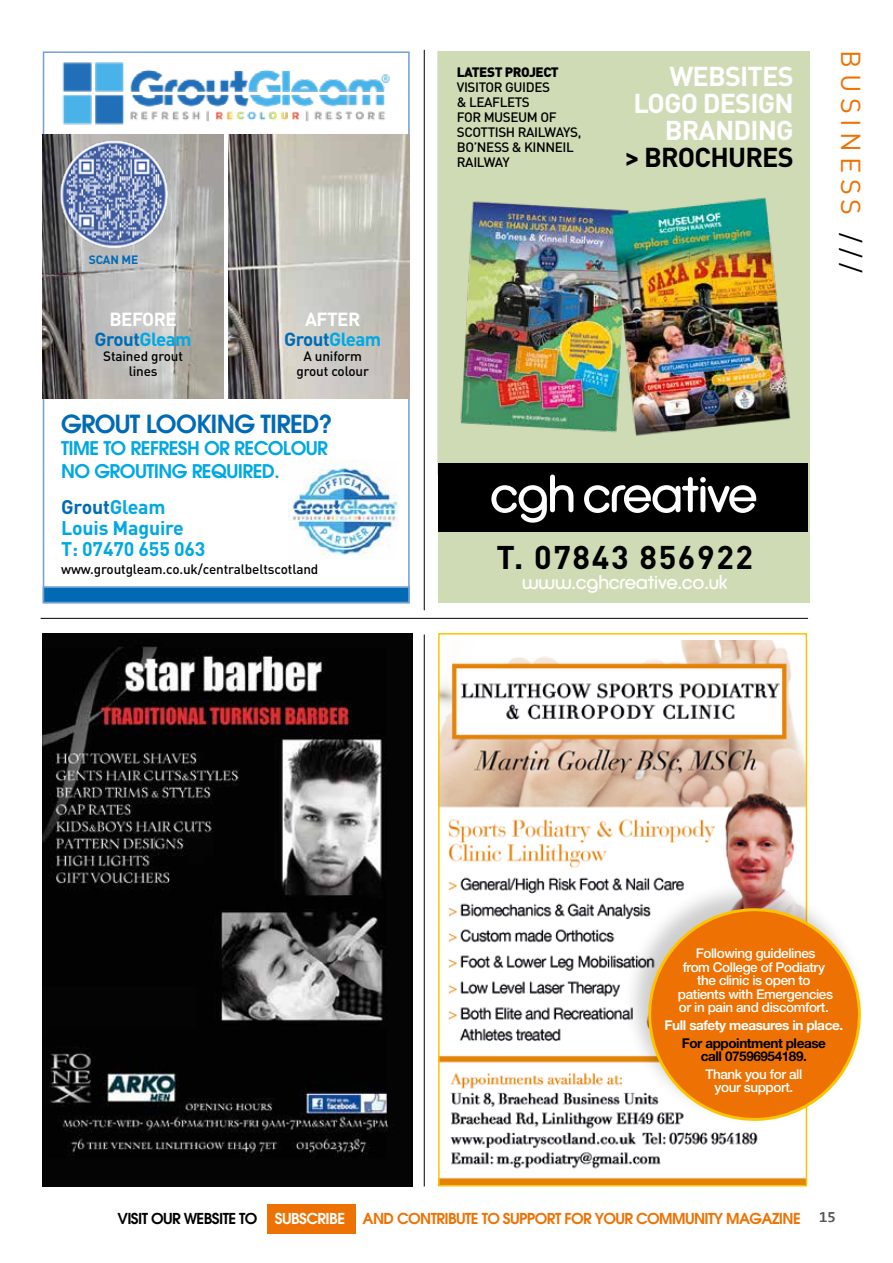
<style>
.page{position:relative;width:893px;height:1263px;background:#fff}
.page>*{position:absolute;margin:0;border:0;box-sizing:border-box;transform-origin:0 0}
.t1{font:52.95px "Defused";letter-spacing:-.03em;color:#fff}
.t2{font:700 32.4px "DIN";letter-spacing:.05em;color:#000}
.t3{font:700 27px/27px "DIN";letter-spacing:-.03em;color:#fff;text-align:right}
.t4{font:27px "DIN";letter-spacing:.2em;color:#ee7203}
.t5{font:700 27px "DIN";letter-spacing:-.03em;color:#000}
.t6{font:600 24.75px "Avant Garde";letter-spacing:-.03em;color:#006ab5}
.t7{font:19.95px "Defused";letter-spacing:-.01em;color:#fff}
.t8{font:700 19.5px/21px "DIN";letter-spacing:-.01em;color:#00a8e2}
.t9{font:600 18.75px/22.5px "Avant Garde";letter-spacing:-.03em;color:#00a8e2}
.t10{font:700 18.75px/19.5px "DIN";letter-spacing:-.03em;color:#fff;text-align:center}
.t11{font:600 15px "Avant Garde";letter-spacing:-.04em;color:#ee7203}
.t12{font:500 13.5px/13.5px "Helvetica Neue LT Std";letter-spacing:-.03em;color:#fff;text-align:center}
.t13{font:500 13.5px/15px "DIN";letter-spacing:-.01em;color:#000;text-align:center}
.t14{font:500 13.5px/15px "DIN";letter-spacing:-.03em;color:#000}
.t15{font:700 13.5px/13.5px "Helvetica Neue LT Std";letter-spacing:-.03em;color:#000;text-align:center}
.t16{font:700 13.5px "Helvetica Neue LT Std";letter-spacing:-.03em;color:#fff}
.t17{font:900 13.5px "DIN";letter-spacing:-.03em;color:#000}
.t18{font:700 12px "DIN";letter-spacing:-.01em;color:#006ab5}
.s1{color:#006ab5}
.s2{color:#00a8e2}
.s3{color:#000}
.s4{color:#fff}
.s5{font-family:"The Sans B5 Plain";font-weight:400;color:#575756}
</style>
<div class="page">
<div style="left:267px;top:1204px;width:89px;height:30px;background:#ee7203"></div>
<img style="left:42px;top:633px;width:371px;height:553px">
<img style="left:441px;top:640px;width:363px;height:543px">
<div style="left:438px;top:633px;width:369px;height:553px;border:2px solid #fdc300"></div>
<div style="left:622px;top:880px;width:244px;height:244px;background:#000;opacity:.2"></div>
<svg style="left:647px;top:907px;width:215px;height:215px"></svg>
<hr style="left:41px;top:618px;width:767px;height:1px;background:#000">
<div style="left:438px;top:52px;width:371px;height:551px;background:#cfdbb5"></div>
<img style="left:460px;top:197px;width:331px;height:239px">
<div style="left:438px;top:463px;width:370px;height:68px;background:#000"></div>
<div style="left:43px;top:586px;width:367px;height:17px;background:#006ab5;border:2px solid #739fd4"></div>
<img style="left:43px;top:134px;width:180px;height:264px">
<img style="left:43px;top:51px;width:365px;height:77px">
<img style="left:288px;top:461px;width:110px;height:98px">
<img style="left:229px;top:134px;width:180px;height:264px">
<img style="left:58px;top:138px;width:111px;height:111px;border-radius:55px">
<hr style="left:424px;top:634px;width:1px;height:552px;background:#000">
<hr style="left:424px;top:50px;width:1px;height:560px;background:#000">
<p class="t18" style="left:89px;top:251px;width:51px">SCAN ME</p>
<h3 class="t10" style="left:95px;top:309px;width:99px">BEFORE<br><span class="s1">Grout</span><span class="s2">Gleam</span></h3>
<p class="t13" style="left:103px;top:348px;width:81px">Stained grout lines</p>
<h3 class="t10" style="left:284px;top:309px;width:99px">AFTER<br><span class="s1">Grout</span><span class="s2">Gleam</span></h3>
<p class="t13" style="left:297px;top:348px;width:74px">A uniform grout colour</p>
<h3 class="t6" style="left:61px;top:407px;width:273px">GROUT LOOKING TIRED?</h3>
<h3 class="t9" style="left:61px;top:437px;width:269px">TIME TO REFRESH OR RECOLOUR<br>NO GROUTING REQUIRED.</h3>
<h3 class="t8" style="left:61px;top:496px;width:146px"><span class="s1">Grout</span>Gleam<br>Louis Maguire<br>T: 07470 655 063</h3>
<p class="t13" style="left:61px;top:561px;width:259px">www.groutgleam.co.uk/centralbeltscotland</p>
<p class="t17" style="left:457px;top:63px;width:104px">LATEST PROJECT</p>
<p class="t14" style="left:457px;top:79px;width:126px">VISITOR GUIDES<br>&amp; LEAFLETS<br>FOR MUSEUM OF<br>SCOTTISH RAILWAYS,<br>BO’NESS &amp; KINNEIL<br>RAILWAY</p>
<h3 class="t3" style="left:633px;top:61px;width:162px">WEBSITES<br>LOGO DESIGN<br>BRANDING</h3>
<h3 class="t5" style="left:625px;top:139px;width:170px">&gt; BROCHURES</h3>
<h3 class="t4" style="left:868px;top:50px;width:224px;rotate:90deg">BUSINESS <span class="s3">///</span></h3>
<h1 class="t1" style="left:490px;top:463px;width:269px">cgh creative</h1>
<h2 class="t2" style="left:497px;top:536px;width:258px">T. 07843 856922</h2>
<h3 class="t7" style="left:522px;top:571px;width:207px">www.cghcreative.co.uk</h3>
<p class="t12" style="left:678px;top:946px;width:157px">Following guidelines<br>from College of Podiatry the clinic is open to patients with Emergencies or in pain and discomfort.</p>
<p class="t16" style="left:665px;top:1017px;width:180px">Full safety measures in place.</p>
<p class="t15" style="left:682px;top:1036px;width:146px">For appointment please call 07596954189.</p>
<p class="t12" style="left:705px;top:1067px;width:98px">Thank you for all your support.</p>
<p class="t11" style="left:117px;top:1209px;width:720px"><span class="s3">VISIT OUR WEBSITE TO</span> <span class="s4">SUBSCRIBE</span> AND CONTRIBUTE TO SUPPORT FOR YOUR COMMUNITY MAGAZINE <span class="s5">15</span></p>
</div>
